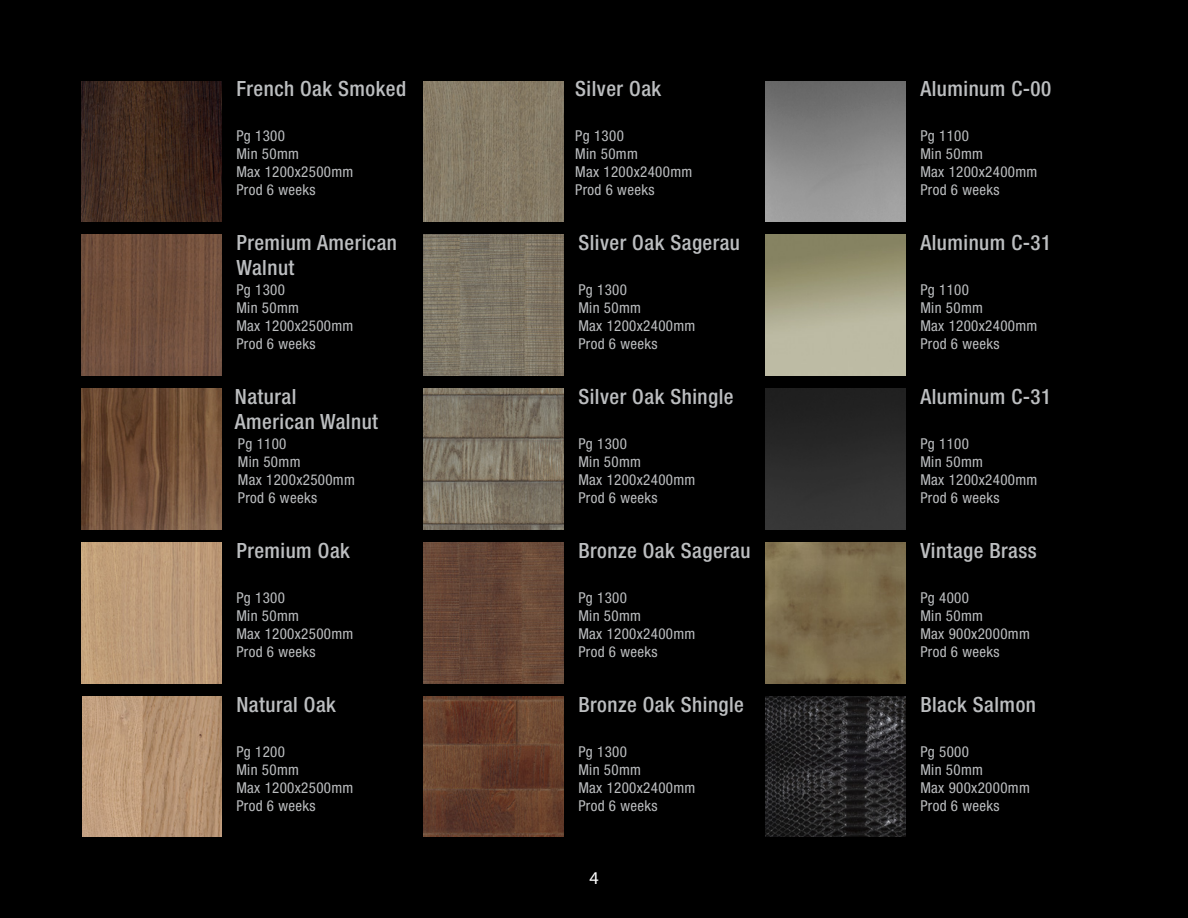
<style>
.page{position:relative;width:1188px;height:918px;background:#000}
.page>*{position:absolute;margin:0;border:0;box-sizing:border-box;transform-origin:0 0}
.t1{font:500 condensed 21px/25.2px "Helvetica Neue LT Std";letter-spacing:.025em;color:#bcbec0}
.t2{font:18px "Myriad Pro";color:#fff}
.t3{font:condensed 15px/18px "Helvetica Neue LT Std";letter-spacing:.025em;color:#bcbec0}
</style>
<div class="page">
<img style="left:423px;top:543px;width:140px;height:140px">
<img style="left:81px;top:81px;width:140px;height:140px">
<img style="left:81px;top:235px;width:140px;height:140px">
<img style="left:81px;top:543px;width:140px;height:140px">
<img style="left:82px;top:697px;width:139px;height:140px">
<img style="left:765px;top:81px;width:140px;height:140px">
<img style="left:765px;top:235px;width:140px;height:140px">
<img style="left:423px;top:235px;width:140px;height:140px">
<img style="left:81px;top:389px;width:140px;height:140px">
<img style="left:765px;top:543px;width:140px;height:140px">
<img style="left:765px;top:697px;width:140px;height:140px">
<img style="left:423px;top:81px;width:140px;height:140px">
<img style="left:423px;top:389px;width:140px;height:140px">
<img style="left:423px;top:697px;width:140px;height:140px">
<img style="left:765px;top:389px;width:140px;height:140px">
<h1 class="t1" style="left:236px;top:78px;width:171px">French Oak Smoked</h1>
<p class="t3" style="left:236px;top:128px;width:119px">Pg 1300<br>Min 50mm<br>Max 1200x2500mm<br>Prod 6 weeks</p>
<h1 class="t1" style="left:236px;top:232px;width:162px">Premium American<br>Walnut</h1>
<p class="t3" style="left:236px;top:282px;width:119px">Pg 1300<br>Min 50mm<br>Max 1200x2500mm<br>Prod 6 weeks</p>
<h1 class="t1" style="left:235px;top:386px;width:145px">Natural<br>American Walnut</h1>
<p class="t3" style="left:238px;top:436px;width:119px">Pg 1100<br>Min 50mm<br>Max 1200x2500mm<br>Prod 6 weeks</p>
<h1 class="t1" style="left:236px;top:539px;width:115px">Premium Oak</h1>
<p class="t3" style="left:236px;top:590px;width:119px">Pg 1300<br>Min 50mm<br>Max 1200x2500mm<br>Prod 6 weeks</p>
<h1 class="t1" style="left:236px;top:693px;width:101px">Natural Oak</h1>
<p class="t3" style="left:236px;top:744px;width:119px">Pg 1200<br>Min 50mm<br>Max 1200x2500mm<br>Prod 6 weeks</p>
<h1 class="t1" style="left:575px;top:78px;width:88px">Silver Oak</h1>
<p class="t3" style="left:575px;top:128px;width:119px">Pg 1300<br>Min 50mm<br>Max 1200x2400mm<br>Prod 6 weeks</p>
<h1 class="t1" style="left:578px;top:232px;width:163px">Sliver Oak Sagerau</h1>
<p class="t3" style="left:578px;top:282px;width:119px">Pg 1300<br>Min 50mm<br>Max 1200x2400mm<br>Prod 6 weeks</p>
<h1 class="t1" style="left:578px;top:386px;width:157px">Silver Oak Shingle</h1>
<p class="t3" style="left:578px;top:436px;width:119px">Pg 1300<br>Min 50mm<br>Max 1200x2400mm<br>Prod 6 weeks</p>
<h1 class="t1" style="left:578px;top:539px;width:174px">Bronze Oak Sagerau</h1>
<p class="t3" style="left:578px;top:590px;width:119px">Pg 1300<br>Min 50mm<br>Max 1200x2400mm<br>Prod 6 weeks</p>
<h1 class="t1" style="left:578px;top:693px;width:167px">Bronze Oak Shingle</h1>
<p class="t3" style="left:578px;top:744px;width:119px">Pg 1300<br>Min 50mm<br>Max 1200x2400mm<br>Prod 6 weeks</p>
<p class="t2" style="left:589px;top:867px;width:11px">4</p>
<h1 class="t1" style="left:920px;top:78px;width:132px">Aluminum C-00</h1>
<p class="t3" style="left:920px;top:128px;width:119px">Pg 1100<br>Min 50mm<br>Max 1200x2400mm<br>Prod 6 weeks</p>
<h1 class="t1" style="left:920px;top:232px;width:132px">Aluminum C-31</h1>
<p class="t3" style="left:920px;top:282px;width:119px">Pg 1100<br>Min 50mm<br>Max 1200x2400mm<br>Prod 6 weeks</p>
<h1 class="t1" style="left:920px;top:386px;width:132px">Aluminum C-31</h1>
<p class="t3" style="left:920px;top:436px;width:119px">Pg 1100<br>Min 50mm<br>Max 1200x2400mm<br>Prod 6 weeks</p>
<h1 class="t1" style="left:920px;top:539px;width:118px">Vintage Brass</h1>
<p class="t3" style="left:920px;top:590px;width:111px">Pg 4000<br>Min 50mm<br>Max 900x2000mm<br>Prod 6 weeks</p>
<h1 class="t1" style="left:920px;top:693px;width:117px">Black Salmon</h1>
<p class="t3" style="left:920px;top:744px;width:111px">Pg 5000<br>Min 50mm<br>Max 900x2000mm<br>Prod 6 weeks</p>
</div>
